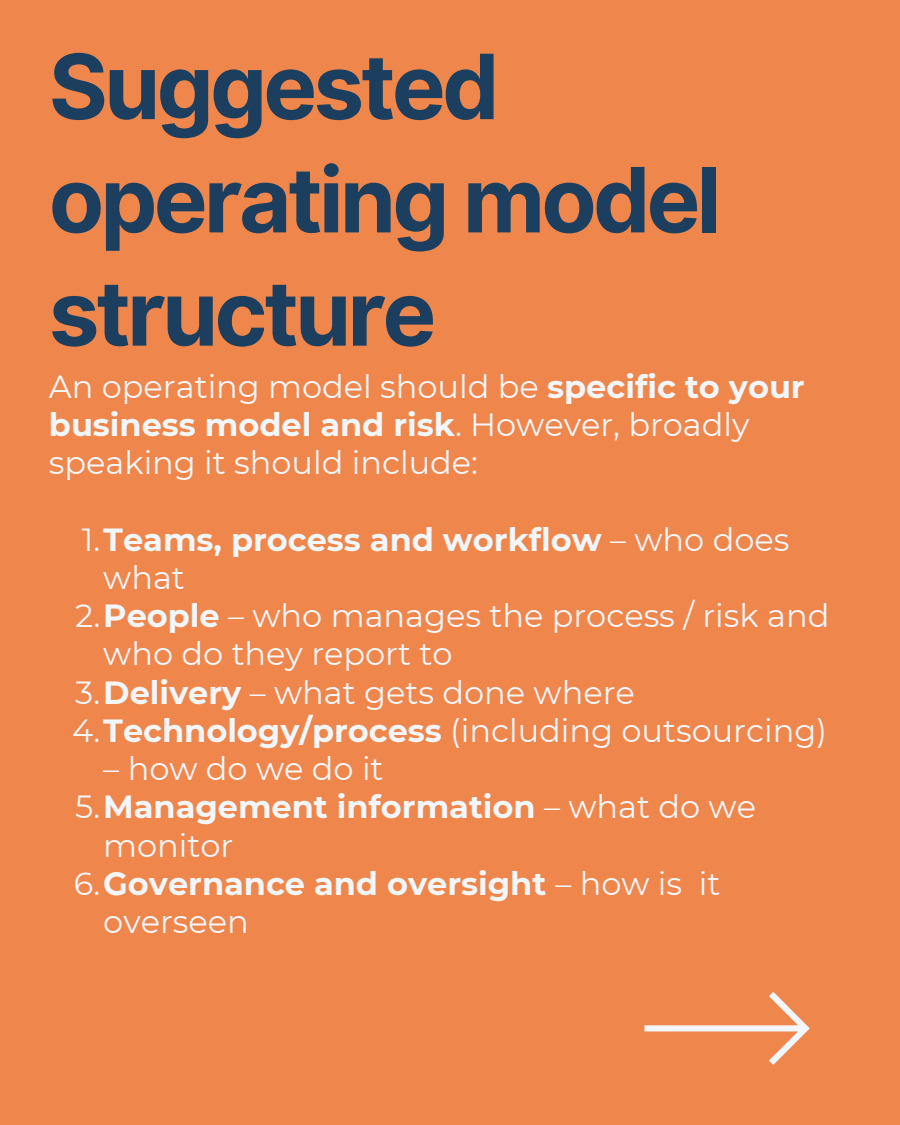
<style>
.page{position:relative;width:900px;height:1125px;background:#ef874c}
.page>*{position:absolute;margin:0;border:0;box-sizing:border-box;transform-origin:0 0}
.t1{font:700 90px/113.2px "Inter";letter-spacing:-.04em;color:#1c3f60}
.t2{font:32px/38.2px "Montserrat";color:#f3f6fa}
.t3{font:700 32px/38.2px "Montserrat";color:#f3f6fa}
.s1{font-weight:700}
.s2{font-weight:400}
</style>
<div class="page">
<svg style="left:644px;top:992px;width:166px;height:73px"></svg>
<h1 class="t1" style="left:49px;top:30px;width:674px">Suggested operating model structure</h1>
<p class="t2" style="left:49px;top:367px;width:757px">An operating model should be <span class="s1">specific to your business model and risk</span>. However, broadly speaking it should include:</p>
<p class="t3" style="left:103px;top:520px;width:688px;text-indent:-22px"><span class="s2">1.</span>Teams, process and workflow <span class="s2">– who does what</span></p>
<p class="t2" style="left:103px;top:597px;width:728px;text-indent:-28px">2.<span class="s1">People</span> – who manages the process / risk and who do they report to</p>
<p class="t2" style="left:75px;top:673px;width:561px">3.<span class="s1">Delivery</span> – what gets done where</p>
<p class="t2" style="left:72px;top:711px;width:756px">4.<span class="s1">Technology/process</span> (including outsourcing)</p>
<p class="t2" style="left:103px;top:750px;width:282px">– how do we do it</p>
<p class="t3" style="left:103px;top:788px;width:654px;text-indent:-28px"><span class="s2">5.</span>Management information <span class="s2">– what do we monitor</span></p>
<p class="t3" style="left:103px;top:864px;width:619px;text-indent:-29px"><span class="s2">6.</span>Governance and oversight <span class="s2">– how is it overseen</span></p>
</div>
